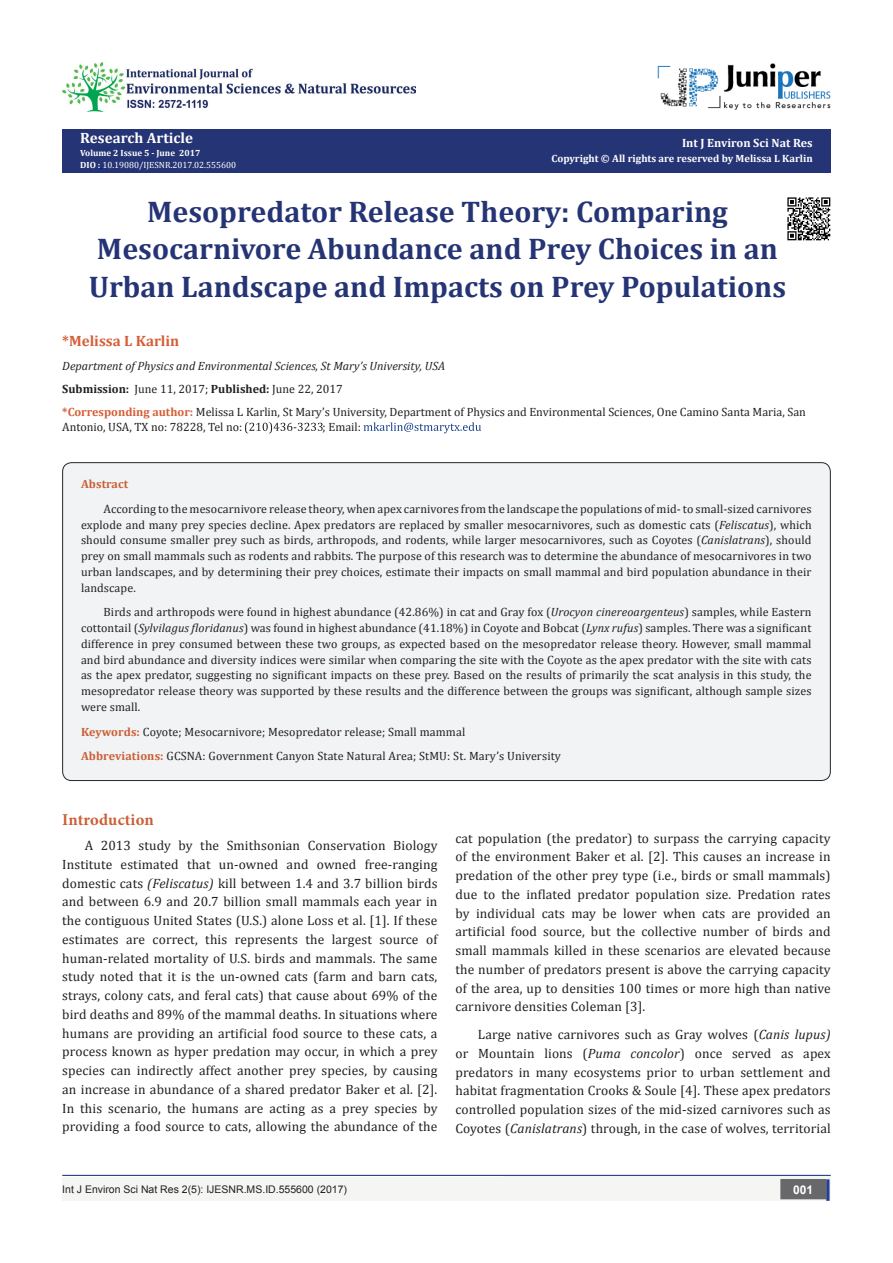
<style>
.page{position:relative;width:893px;height:1263px;background:#fff}
.page>*{position:absolute;margin:0;border:0;box-sizing:border-box;transform-origin:0 0}
.t1{font:700 30px/37.5px "Cambria";color:#253474;text-align:center}
.t2{font:700 16.5px "Minion Pro";letter-spacing:.005em;color:#ca5f37}
.t3{font:700 15px "Cambria";color:#fff}
.t4{font:700 15px "Cambria";color:#d55e37}
.t5{font:13.5px/18.8px "Cambria";letter-spacing:.01em;color:#231f20;text-align:justify}
.t6{font:12px/15.8px "Cambria";letter-spacing:.01em;color:#231f20}
.t7{font:700 12px "Cambria";color:#fff}
.t8{font:700 12px "Cambria";letter-spacing:.01em;color:#ca5f37}
.t9{font:700 12px "Arial";color:#fff}
.t10{font:10.5px "Arial";color:#231f20}
.t11{font:700 10.5px "Cambria";color:#fff}
.t12{font:9px/12.3px "Cambria";color:#fff}
.s1{font-weight:700}
.s2{font-style:italic}
.s3{font-weight:700;color:#d55e37}
.s4{font-weight:700;color:#ca5f37}
</style>
<div class="page">
<div style="left:62px;top:130px;width:769px;height:43px;background:#253474"></div>
<svg style="left:245px;top:422px;width:78px;height:11px"></svg>
<svg style="left:364px;top:422px;width:117px;height:11px"></svg>
<div style="left:62px;top:1177px;width:494px;height:24px;background:#f5f5f4"></div>
<img style="left:657px;top:63px;width:173px;height:47px">
<div style="left:503px;top:1176px;width:328px;height:25px;background:#f5f5f4"></div>
<div style="left:781px;top:1180px;width:44px;height:18px;background:#68676a"></div>
<div style="left:780px;top:1179px;width:46px;height:20px;border:2px solid #68676a"></div>
<div style="left:826px;top:1179px;width:3px;height:22px;background:#253f8e;border:2px solid #253f8e"></div>
<hr style="left:62px;top:1175px;width:769px;height:1px;background:#253f8e">
<div style="left:63px;top:463px;width:767px;height:317px;background:#f2f3f4;border-radius:9px"></div>
<img style="left:62px;top:62px;width:354px;height:50px">
<img style="left:787px;top:197px;width:44px;height:44px">
<p class="t3" style="left:80px;top:128px;width:114px">Research Article</p>
<p class="t12" style="left:80px;top:146px;width:157px"><span class="s1">Volume 2 Issue 5 - June 2017<br>DIO :</span> 10.19080/IJESNR.2017.02.555600</p>
<p class="t7" style="left:682px;top:134px;width:132px">Int J Environ Sci Nat Res</p>
<p class="t11" style="left:551px;top:151px;width:263px">Copyright © All rights are reserved by Melissa L Karlin</p>
<h1 class="t1" style="left:89px;top:192px;width:699px">Mesopredator Release Theory: Comparing<br>Mesocarnivore Abundance and Prey Choices in an<br>Urban Landscape and Impacts on Prey Populations</h1>
<p class="t4" style="left:62px;top:330px;width:119px">*Melissa L Karlin</p>
<p class="t6" style="left:62px;top:354px;width:745px;line-height:23.4px"><span class="s2">Department of Physics and Environmental Sciences, St Mary’s University, USA<br></span><span class="s1">Submission:</span> June 11, 2017; <span class="s1">Published:</span> June 22, 2017<br><span class="s3">*Corresponding author:</span> Melissa L Karlin, St Mary’s University, Department of Physics and Environmental Sciences, One Camino Santa Maria, San</p>
<p class="t6" style="left:62px;top:419px;width:182px">Antonio, USA, TX no: 78228, Tel no:</p>
<p class="t6" style="left:323px;top:419px;width:40px">; Email:</p>
<p class="t8" style="left:81px;top:475px;width:49px">Abstract</p>
<p class="t6" style="left:81px;top:501px;width:732px;text-align:justify;text-indent:22px">According to the mesocarnivore release theory, when apex carnivores from the landscape the populations of mid- to small-sized carnivores explode and many prey species decline. Apex predators are replaced by smaller mesocarnivores, such as domestic cats (<span class="s2">Feliscatus</span>), which should consume smaller prey such as birds, arthropods, and rodents, while larger mesocarnivores, such as Coyotes (<span class="s2">Canislatrans</span>), should prey on small mammals such as rodents and rabbits. The purpose of this research was to determine the abundance of mesocarnivores in two urban landscapes, and by determining their prey choices, estimate their impacts on small mammal and bird population abundance in their landscape.</p>
<p class="t6" style="left:81px;top:604px;width:732px;text-align:justify;text-indent:22px">Birds and arthropods were found in highest abundance (42.86%) in cat and Gray fox (<span class="s2">Urocyon cinereoargenteus</span>) samples, while Eastern cottontail (<span class="s2">Sylvilagus floridanus</span>) was found in highest abundance (41.18%) in Coyote and Bobcat (<span class="s2">Lynx rufus</span>) samples. There was a significant difference in prey consumed between these two groups, as expected based on the mesopredator release theory. However, small mammal and bird abundance and diversity indices were similar when comparing the site with the Coyote as the apex predator with the site with cats as the apex predator, suggesting no significant impacts on these prey. Based on the results of primarily the scat analysis in this study, the mesopredator release theory was supported by these results and the difference between the groups was significant, although sample sizes were small.</p>
<p class="t6" style="left:81px;top:719px;width:481px;line-height:24.8px"><span class="s4">Keywords:</span> Coyote; Mesocarnivore; Mesopredator release; Small mammal<br><span class="s4">Abbreviations:</span> GCSNA: Government Canyon State Natural Area; StMU: St. Mary’s University</p>
<h2 class="t2" style="left:62px;top:808px;width:93px">Introduction</h2>
<p class="t5" style="left:62px;top:836px;width:377px;text-indent:23px">A 2013 study by the Smithsonian Conservation Biology Institute estimated that un-owned and owned free-ranging domestic cats <span class="s2">(Feliscatus)</span> kill between 1.4 and 3.7 billion birds and between 6.9 and 20.7 billion small mammals each year in the contiguous United States (U.S.) alone Loss et al. [1]. If these estimates are correct, this represents the largest source of human-related mortality of U.S. birds and mammals. The same study noted that it is the un-owned cats (farm and barn cats, strays, colony cats, and feral cats) that cause about 69% of the bird deaths and 89% of the mammal deaths. In situations where humans are providing an artificial food source to these cats, a process known as hyper predation may occur, in which a prey species can indirectly affect another prey species, by causing an increase in abundance of a shared predator Baker et al. [2].<br>In this scenario, the humans are acting as a prey species by providing a food source to cats, allowing the abundance of the</p>
<p class="t5" style="left:455px;top:828px;width:377px">cat population (the predator) to surpass the carrying capacity of the environment Baker et al. [2]. This causes an increase in predation of the other prey type (i.e., birds or small mammals) due to the inflated predator population size. Predation rates by individual cats may be lower when cats are provided an artificial food source, but the collective number of birds and small mammals killed in these scenarios are elevated because the number of predators present is above the carrying capacity of the area, up to densities 100 times or more high than native carnivore densities Coleman [3].</p>
<p class="t5" style="left:455px;top:1025px;width:377px;text-indent:23px">Large native carnivores such as Gray wolves (<span class="s2">Canis lupus) </span>or Mountain lions (<span class="s2">Puma concolor</span>) once served as apex predators in many ecosystems prior to urban settlement and habitat fragmentation Crooks &amp; Soule [4]. These apex predators controlled population sizes of the mid-sized carnivores such as Coyotes (<span class="s2">Canislatrans</span>) through, in the case of wolves, territorial</p>
<p class="t10" style="left:62px;top:1182px;width:286px">Int J Environ Sci Nat Res 2(5): IJESNR.MS.ID.555600 (2017)</p>
<p class="t9" style="left:793px;top:1181px;width:22px">001</p>
</div>
